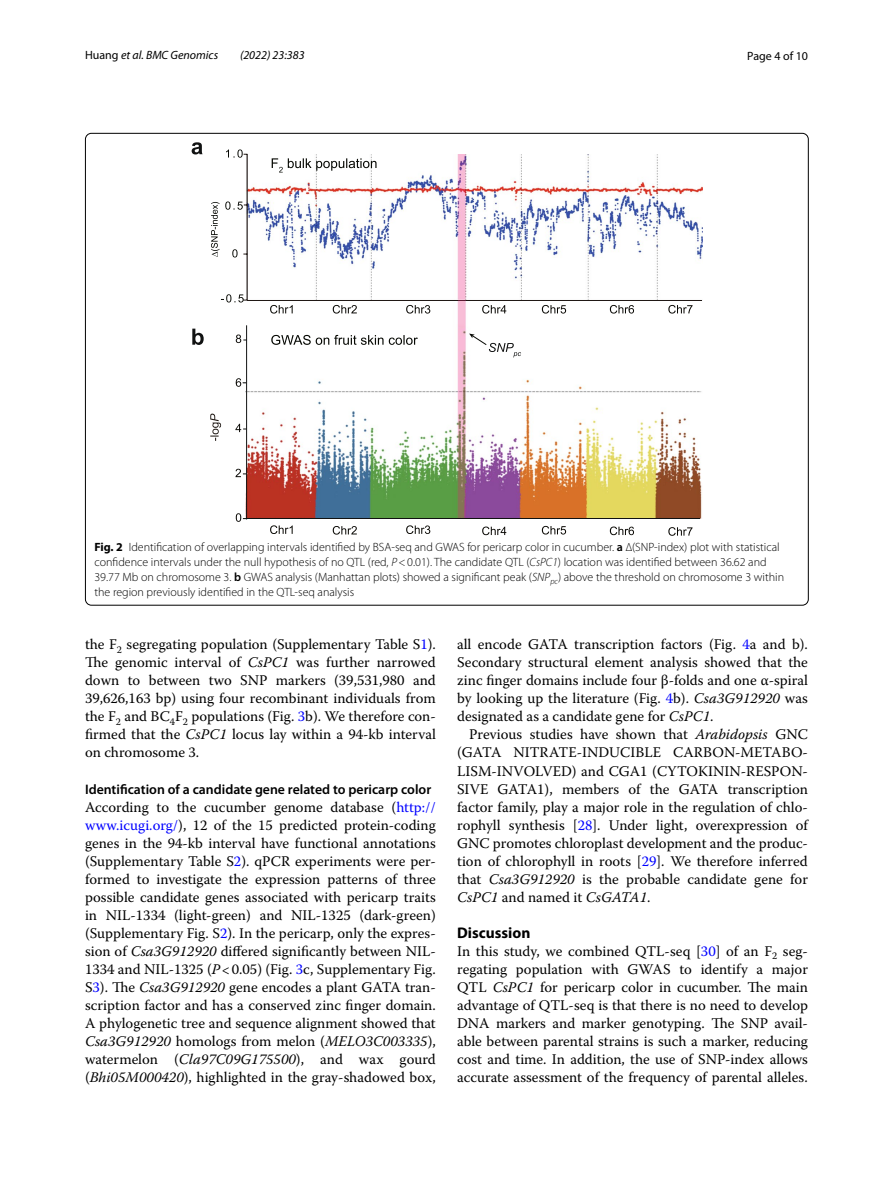
<style>
.page{position:relative;width:893px;height:1187px;background:#fff}
.page>*{position:absolute;margin:0;border:0;box-sizing:border-box;transform-origin:0 0}
.t1{font:700 15.45px "Myriad Pro";color:#000}
.t2{font:14.7px/18px "Warnock Pro";color:#000;text-align:justify}
.t3{font:600 13.8px "Myriad Pro";color:#000}
.t4{font:300 12px/15px "Myriad Pro";color:#000}
.t5{font:italic 12px "Myriad Pro";color:#000}
.t6{font:12px "Myriad Pro";color:#000}
.s1{font-style:normal}
.s2{font-weight:700}
.s3{font-weight:600}
.s4{font-style:italic}
.s5{color:#00f}
</style>
<div class="page">
<img style="left:245px;top:154px;width:457px;height:364px">
<hr style="left:247px;top:518px;width:453px;height:1px;background:#111212">
<hr style="left:247px;top:300px;width:455px;height:1px;background:#201815">
<hr style="left:246px;top:325px;width:1px;height:194px;background:#111212">
<svg style="left:236px;top:513px;width:10px;height:9px"></svg>
<svg style="left:235px;top:468px;width:11px;height:9px"></svg>
<svg style="left:235px;top:424px;width:12px;height:8px"></svg>
<svg style="left:236px;top:378px;width:10px;height:9px"></svg>
<svg style="left:236px;top:334px;width:11px;height:9px"></svg>
<svg style="left:270px;top:525px;width:23px;height:9px"></svg>
<svg style="left:333px;top:526px;width:24px;height:8px"></svg>
<svg style="left:406px;top:525px;width:24px;height:9px"></svg>
<svg style="left:482px;top:526px;width:24px;height:9px"></svg>
<svg style="left:542px;top:526px;width:24px;height:8px"></svg>
<svg style="left:668px;top:527px;width:24px;height:8px"></svg>
<svg style="left:610px;top:526px;width:24px;height:9px"></svg>
<svg style="left:210px;top:413px;width:11px;height:28px"></svg>
<svg style="left:270px;top:305px;width:23px;height:8px"></svg>
<svg style="left:333px;top:305px;width:24px;height:8px"></svg>
<svg style="left:406px;top:305px;width:24px;height:8px"></svg>
<svg style="left:482px;top:305px;width:24px;height:8px"></svg>
<svg style="left:542px;top:305px;width:24px;height:8px"></svg>
<svg style="left:610px;top:305px;width:24px;height:8px"></svg>
<svg style="left:668px;top:305px;width:25px;height:8px"></svg>
<hr style="left:247px;top:154px;width:1px;height:146px;background:#201815">
<svg style="left:221px;top:294px;width:26px;height:8px"></svg>
<svg style="left:226px;top:149px;width:21px;height:9px"></svg>
<svg style="left:272px;top:158px;width:105px;height:14px"></svg>
<svg style="left:271px;top:335px;width:147px;height:10px"></svg>
<svg style="left:211px;top:201px;width:36px;height:56px"></svg>
<svg style="left:469px;top:333px;width:52px;height:24px"></svg>
<svg style="left:192px;top:142px;width:11px;height:12px"></svg>
<svg style="left:192px;top:328px;width:12px;height:17px"></svg>
<p class="t5" style="left:85px;top:48px;width:135px"><span class="s1">Huang</span> et al. BMC Genomics</p>
<p class="t5" style="left:240px;top:48px;width:66px">(2022) 23:383</p>
<p class="t6" style="left:747px;top:48px;width:62px">Page 4 of 10</p>
<p class="t4" style="left:94px;top:539px;width:691px"><span class="s2">Fig. 2</span> Identification of overlapping intervals identified by BSA-seq and GWAS for pericarp color in cucumber. <span class="s3">a</span> ∆(SNP-index) plot with statistical confidence intervals under the null hypothesis of no QTL (red, <span class="s4">P</span>&lt;0.01). The candidate QTL (<span class="s4">CsPC1</span>) location was identified between 36.62 and 39.77 Mb on chromosome 3. <span class="s3">b</span> GWAS analysis (Manhattan plots) showed a significant peak (<span class="s4">SNP</span><sub>pc</sub>) above the threshold on chromosome 3 within the region previously identified in the QTL-seq analysis</p>
<p class="t2" style="left:85px;top:635px;width:352px">the F<sub>2</sub> segregating population (Supplementary Table S<span class="s5">1</span>).<br>The genomic interval of <span class="s4">CsPC1</span> was further narrowed down to between two SNP markers (39,531,980 and 39,626,163 bp) using four recombinant individuals from the F<sub>2</sub> and BC<sub>4</sub>F<sub>2</sub> populations (Fig. <span class="s5">3</span>b). We therefore con&shy;firmed that the <span class="s4">CsPC1</span> locus lay within a 94-kb interval on chromosome 3.</p>
<p class="t3" style="left:85px;top:780px;width:348px">Identification of a candidate gene related to pericarp color</p>
<p class="t2" style="left:85px;top:797px;width:352px">According to the cucumber genome database (<span class="s5">http:// www.icugi.org/</span>), 12 of the 15 predicted protein-coding genes in the 94-kb interval have functional annotations (Supplementary Table S<span class="s5">2</span>). qPCR experiments were per&shy;formed to investigate the expression patterns of three possible candidate genes associated with pericarp traits in NIL-1334 (light-green) and NIL-1325 (dark-green) (Supplementary Fig. S<span class="s5">2</span>). In the pericarp, only the expres&shy;sion of <span class="s4">Csa3G912920</span> differed significantly between NIL-1334 and NIL-1325 (<span class="s4">P</span>&lt;0.05) (Fig. <span class="s5">3</span>c, Supplementary Fig.<br>S<span class="s5">3</span>). The <span class="s4">Csa3G912920</span> gene encodes a plant GATA tran&shy;scription factor and has a conserved zinc finger domain.<br>A phylogenetic tree and sequence alignment showed that <span class="s4">Csa3G912920</span> homologs from melon (<span class="s4">MELO3C003335</span>), watermelon (<span class="s4">Cla97C09G175500</span>), and wax gourd (<span class="s4">Bhi05M000420</span>), highlighted in the gray-shadowed box,</p>
<p class="t2" style="left:457px;top:635px;width:352px">all encode GATA transcription factors (Fig. <span class="s5">4</span>a and b).<br>Secondary structural element analysis showed that the zinc finger domains include four β-folds and one α-spiral by looking up the literature (Fig. <span class="s5">4</span>b). <span class="s4">Csa3G912920</span> was designated as a candidate gene for <span class="s4">CsPC1</span>.</p>
<p class="t2" style="left:457px;top:725px;width:352px;text-indent:12px">Previous studies have shown that <span class="s4">Arabidopsis</span> GNC (GATA NITRATE-INDUCIBLE CARBON-METABO-LISM-INVOLVED) and CGA1 (CYTOKININ-RESPON-SIVE GATA1), members of the GATA transcription factor family, play a major role in the regulation of chlo&shy;rophyll synthesis [<span class="s5">28</span>]. Under light, overexpression of GNC promotes chloroplast development and the produc&shy;tion of chlorophyll in roots [<span class="s5">29</span>]. We therefore inferred that <span class="s4">Csa3G912920</span> is the probable candidate gene for <span class="s4">CsPC1</span> and named it <span class="s4">CsGATA1</span>.</p>
<p class="t1" style="left:457px;top:922px;width:75px">Discussion</p>
<p class="t2" style="left:457px;top:941px;width:352px">In this study, we combined QTL-seq [<span class="s5">30</span>] of an F<sub>2</sub> seg&shy;regating population with GWAS to identify a major QTL <span class="s4">CsPC1</span> for pericarp color in cucumber. The main advantage of QTL-seq is that there is no need to develop DNA markers and marker genotyping. The SNP avail&shy;able between parental strains is such a marker, reducing cost and time. In addition, the use of SNP-index allows accurate assessment of the frequency of parental alleles.</p>
</div>
